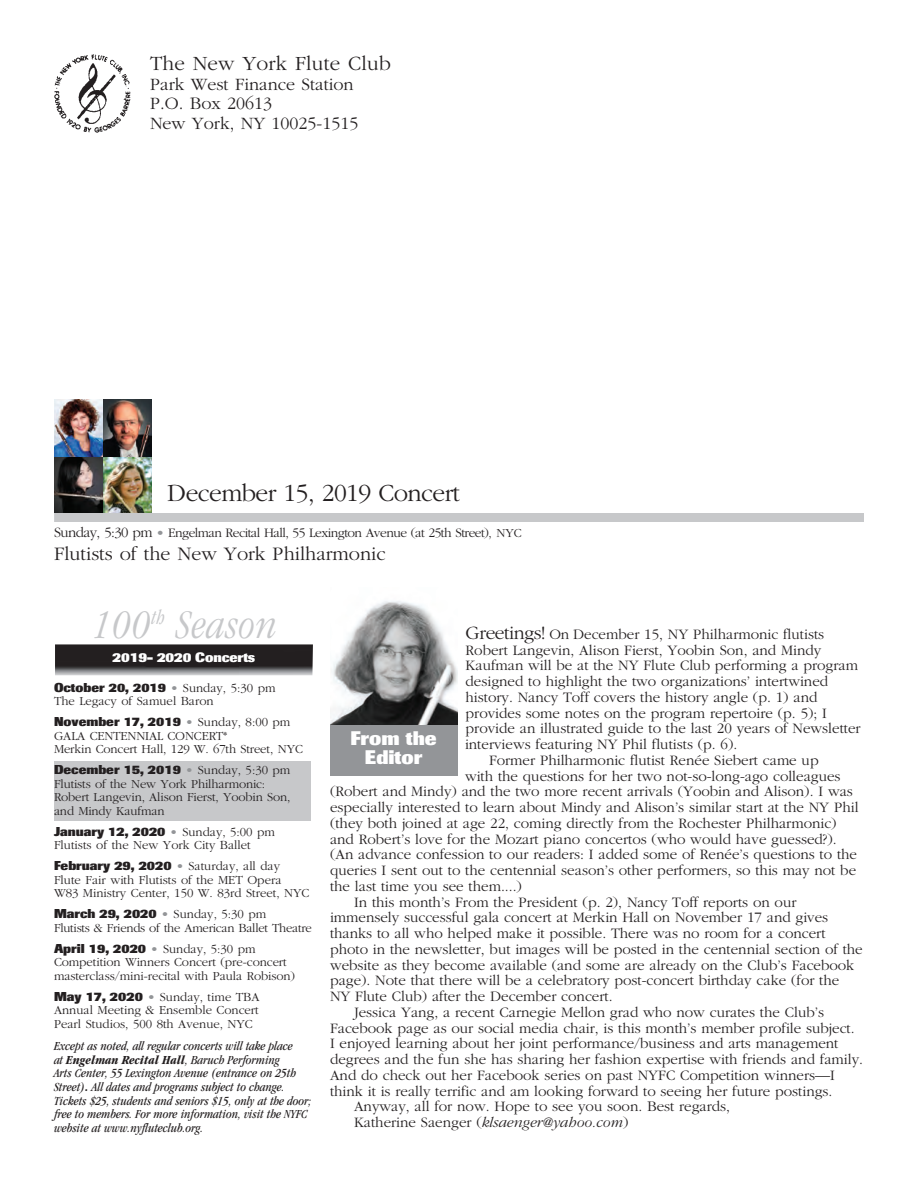
<style>
.page{position:relative;width:918px;height:1188px;background:#fff}
.page>*{position:absolute;margin:0;border:0;box-sizing:border-box;transform-origin:0 0}
.t1{font:italic 300 condensed 42px "Garamond";letter-spacing:.025em;color:#c7c8ca}
.t2{font:300 25.5px "Garamond";letter-spacing:-.02em;color:#231f20}
.t3{font:300 21px "Garamond";letter-spacing:.01em;color:#231f20}
.t4{font:300 19.8px "Garamond";color:#231f20}
.t5{font:800 19.5px/19.5px "Imago";color:#fff;text-align:center}
.t6{font:300 18px/19.5px "Garamond";color:#231f20}
.t7{font:300 15px "Garamond";color:#231f20}
.t8{font:italic 300 15px "Garamond";color:#231f20}
.t9{font:300 13.5px "Garamond";letter-spacing:-.04em;color:#231f20}
.t10{font:800 13.5px "Imago";letter-spacing:-.01em;color:#fff}
.t11{font:300 12.75px/13.5px "Garamond";letter-spacing:-.005em;color:#231f20}
.t12{font:italic condensed 12.75px/13.5px "Garamond";color:#231f20}
.t13{font:800 12.75px "Imago";color:#231f20}
.s1{font-size:14.7px}
.s2{color:#939598}
.s3{font-size:12.75px}
.s4{font-family:"Garamond";font-weight:300;color:#939598}
.s5{font-family:"Garamond";font-weight:300}
.s6{font-family:"Imago";font-weight:800}
.s7{font-weight:700}
.s8{font-size:19.5px}
.s9{font-style:normal}
</style>
<div class="page">
<img style="left:54px;top:54px;width:76px;height:78px">
<img style="left:54px;top:400px;width:98px;height:113px">
<div style="left:54px;top:761px;width:257px;height:60px;background:#c7c8ca"></div>
<img style="left:55px;top:644px;width:258px;height:31px">
<div style="left:54px;top:513px;width:810px;height:9px;background:#c7c8ca"></div>
<div style="left:330px;top:722px;width:127px;height:54px;background:#939598"></div>
<img style="left:330px;top:601px;width:127px;height:124px">
<h3 class="t3" style="left:150px;top:53px;width:242px">The New York Flute Club</h3>
<p class="t6" style="left:150px;top:75px;width:210px">Park West Finance Station<br>P.O. Box 20613<br>New York, NY 10025-1515</p>
<h2 class="t2" style="left:167px;top:480px;width:294px">December 15, 2019 Concert</h2>
<p class="t9" style="left:54px;top:526px;width:469px"><span class="s1">Sunday, 5:30 pm</span> <span class="s2">•</span> Engelman Recital Hall, 55 Lexington Avenue (at 25th Street)<span class="s3">, NYC</span></p>
<h3 class="t4" style="left:54px;top:543px;width:333px">Flutists of the New York Philharmonic</h3>
<h1 class="t1" style="left:92px;top:602px;width:187px">100<sup>th</sup> Season</h1>
<p class="t10" style="left:113px;top:649px;width:144px">2019- 2020 Concerts</p>
<p class="t13" style="left:54px;top:680px;width:223px">October 20, 2019 <span class="s4">•</span> <span class="s5">Sunday, 5:30 pm</span></p>
<p class="t11" style="left:54px;top:695px;width:161px">The Legacy of Samuel Baron</p>
<p class="t13" style="left:54px;top:714px;width:238px">November 17, 2019 <span class="s4">•</span> <span class="s5">Sunday, 8:00 pm</span></p>
<p class="t11" style="left:54px;top:729px;width:251px">GALA CENTENNIAL CONCERT*<br>Merkin Concert Hall, 129 W. 67th Street, NYC</p>
<p class="t13" style="left:54px;top:762px;width:238px">December 15, 2019 <span class="s4">•</span> <span class="s5">Sunday, 5:30 pm</span></p>
<p class="t11" style="left:54px;top:777px;width:238px">Flutists of the New York Philharmonic:<br>Robert Langevin, Alison Fierst, Yoobin Son, and Mindy Kaufman</p>
<p class="t13" style="left:54px;top:824px;width:223px">January 12, 2020 <span class="s4">•</span> <span class="s5">Sunday, 5:00 pm</span></p>
<p class="t11" style="left:54px;top:839px;width:198px">Flutists of the New York City Ballet</p>
<p class="t13" style="left:54px;top:858px;width:228px">February 29, 2020 <span class="s4">•</span> <span class="s5">Saturday, all day</span></p>
<p class="t11" style="left:54px;top:873px;width:257px">Flute Fair with Flutists of the MET Opera<br>W83 Ministry Center, 150 W. 83rd Street, NYC</p>
<p class="t11" style="left:54px;top:908px;width:259px"><span class="s6">March 29, 2020</span> <span class="s2">•</span> Sunday, 5:30 pm<br>Flutists &amp; Friends of the American Ballet Theatre</p>
<p class="t11" style="left:54px;top:942px;width:243px"><span class="s6">April 19, 2020</span> <span class="s2">•</span> Sunday, 5:30 pm<br>Competition Winners Concert (pre-concert masterclass/mini-recital with Paula Robison)</p>
<p class="t11" style="left:54px;top:990px;width:207px;text-align:justify"><span class="s6">May 17, 2020</span> <span class="s2">•</span> Sunday, time TBA Annual Meeting &amp; Ensemble Concert Pearl Studios, 500 8th Avenue, NYC</p>
<p class="t12" style="left:54px;top:1040px;width:259px">Except as noted, all regular concerts will take place<br>at <span class="s7">Engelman Recital Hall</span>, Baruch Performing<br>Arts Center, 55 Lexington Avenue (entrance on 25th Street)<span class="s7">.</span> All dates and programs subject to change.<br>Tickets $25, students and seniors $15, only at the door; free to members. For more information, visit the NYFC website at www.nyfluteclub.org.</p>
<p class="t7" style="left:466px;top:626px;width:360px"><span class="s8">Greetings!</span> On December 15, NY Philharmonic flutists</p>
<p class="t7" style="left:466px;top:642px;width:357px">Robert Langevin, Alison Fierst, Yoobin Son, and Mindy</p>
<p class="t7" style="left:466px;top:658px;width:394px">Kaufman will be at the NY Flute Club performing a program</p>
<p class="t7" style="left:466px;top:674px;width:364px">designed to highlight the two organizations’ intertwined</p>
<p class="t7" style="left:466px;top:689px;width:353px">history. Nancy Toff covers the history angle (p. 1) and</p>
<p class="t7" style="left:466px;top:705px;width:363px">provides some notes on the program repertoire (p. 5); I</p>
<p class="t7" style="left:466px;top:721px;width:397px">provide an illustrated guide to the last 20 years of Newsletter</p>
<p class="t7" style="left:465px;top:737px;width:274px">interviews featuring NY Phil flutists (p. 6).</p>
<p class="t7" style="left:489px;top:752px;width:331px">Former Philharmonic flutist Renée Siebert came up</p>
<p class="t7" style="left:465px;top:768px;width:377px">with the questions for her two not-so-long-ago colleagues</p>
<p class="t7" style="left:330px;top:784px;width:524px">(Robert and Mindy) and the two more recent arrivals (Yoobin and Alison). I was</p>
<p class="t7" style="left:330px;top:800px;width:530px">especially interested to learn about Mindy and Alison’s similar start at the NY Phil</p>
<p class="t7" style="left:330px;top:815px;width:508px">(they both joined at age 22, coming directly from the Rochester Philharmonic)</p>
<p class="t7" style="left:330px;top:831px;width:508px">and Robert’s love for the Mozart piano concertos (who would have guessed?).</p>
<p class="t7" style="left:330px;top:847px;width:529px">(An advance confession to our readers: I added some of Renée’s questions to the</p>
<p class="t7" style="left:330px;top:863px;width:528px">queries I sent out to the centennial season’s other performers, so this may not be</p>
<p class="t7" style="left:330px;top:878px;width:194px">the last time you see them....)</p>
<p class="t7" style="left:354px;top:894px;width:444px">In this month’s From the President (p. 2), Nancy Toff reports on our</p>
<p class="t7" style="left:330px;top:910px;width:500px">immensely successful gala concert at Merkin Hall on November 17 and gives</p>
<p class="t7" style="left:330px;top:926px;width:497px">thanks to all who helped make it possible. There was no room for a concert</p>
<p class="t7" style="left:330px;top:941px;width:534px">photo in the newsletter, but images will be posted in the centennial section of the</p>
<p class="t7" style="left:330px;top:957px;width:526px">website as they become available (and some are already on the Club’s Facebook</p>
<p class="t7" style="left:330px;top:973px;width:511px">page). Note that there will be a celebratory post-concert birthday cake (for the</p>
<p class="t7" style="left:330px;top:989px;width:284px">NY Flute Club) after the December concert.</p>
<p class="t7" style="left:354px;top:1004px;width:472px">Jessica Yang, a recent Carnegie Mellon grad who now curates the Club’s</p>
<p class="t7" style="left:330px;top:1020px;width:526px">Facebook page as our social media chair, is this month’s member profile subject.</p>
<p class="t7" style="left:330px;top:1036px;width:510px">I enjoyed learning about her joint performance/business and arts management</p>
<p class="t7" style="left:330px;top:1052px;width:535px">degrees and the fun she has sharing her fashion expertise with friends and family.</p>
<p class="t7" style="left:330px;top:1067px;width:506px">And do check out her Facebook series on past NYFC Competition winners—I</p>
<p class="t7" style="left:330px;top:1083px;width:504px">think it is really terrific and am looking forward to seeing her future postings.</p>
<p class="t7" style="left:354px;top:1099px;width:378px">Anyway, all for now. Hope to see you soon. Best regards,</p>
<p class="t8" style="left:354px;top:1115px;width:276px"><span class="s9">Katherine Saenger (</span>klsaenger@yahoo.com<span class="s9">)</span></p>
<h3 class="t5" style="left:350px;top:728px;width:88px">From the<br>Editor</h3>
</div>
